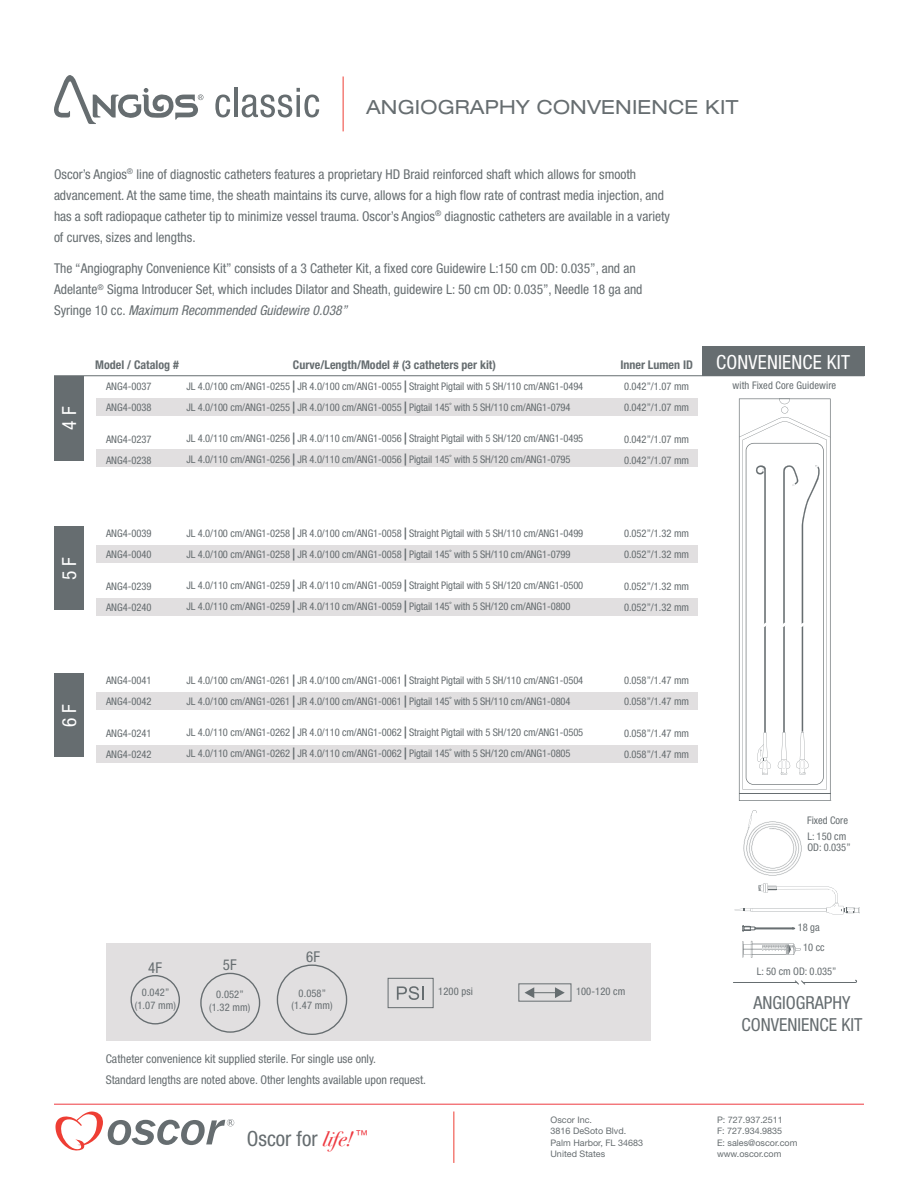
<style>
.page{position:relative;width:918px;height:1188px;background:#fff}
.page>*{position:absolute;margin:0;border:0;box-sizing:border-box;transform-origin:0 0}
.t1{font:condensed 21px "Helvetica Neue";color:#666d70}
.t2{font:expanded 19.5px "Helvetica Neue";letter-spacing:.01em;color:#666d70}
.t3{font:condensed 19.5px "Helvetica Neue";letter-spacing:.01em;color:#fff}
.t4{font:condensed 18px "Helvetica Neue";color:#666d70}
.t5{font:condensed 15px "Helvetica Neue";color:#666d70}
.t6{font:condensed 13.5px/21px "Helvetica Neue";color:#666d70}
.t7{font:condensed 12px "Helvetica Neue";color:#666d70}
.t8{font:700 condensed 12px "Helvetica Neue";color:#666d70}
.t9{font:condensed 10.5px "Helvetica Neue";letter-spacing:-.01em;color:#666d70}
.t10{font:condensed 10.5px "Helvetica Neue";letter-spacing:.01em;color:#666d70}
.t11{font:9px "Helvetica Neue";color:#666d70}
.s1{font-style:italic}
.s2{font-weight:700;font-stretch:normal;font-size:12px}
.s3{font-family:"Bodoni Svty Two ITCTT Book Ita";font-stretch:normal;color:#ee3a41}
</style>
<div class="page">
<div style="left:96px;top:398px;width:602px;height:18px;background:#e1dfe0"></div>
<div style="left:96px;top:449px;width:602px;height:18px;background:#e1dfe0"></div>
<div style="left:96px;top:545px;width:602px;height:18px;background:#e1dfe0"></div>
<div style="left:96px;top:598px;width:602px;height:18px;background:#e1dfe0"></div>
<div style="left:96px;top:692px;width:602px;height:18px;background:#e1dfe0"></div>
<div style="left:96px;top:745px;width:602px;height:18px;background:#e1dfe0"></div>
<svg style="left:55px;top:1111px;width:179px;height:40px"></svg>
<hr style="left:54px;top:1104px;width:810px;height:1px;background:#ee3a41">
<hr style="left:454px;top:1112px;width:1px;height:51px;background:#ee3e34">
<svg style="left:743px;top:810px;width:59px;height:66px"></svg>
<svg style="left:735px;top:883px;width:125px;height:31px"></svg>
<hr style="left:733px;top:982px;width:64px;height:1px;background:#666d70">
<hr style="left:803px;top:982px;width:52px;height:1px;background:#666d70">
<svg style="left:795px;top:980px;width:10px;height:5px"></svg>
<svg style="left:739px;top:399px;width:92px;height:402px"></svg>
<svg style="left:742px;top:925px;width:53px;height:7px"></svg>
<svg style="left:742px;top:941px;width:58px;height:17px"></svg>
<hr style="left:54px;top:375px;width:810px;height:1px;background:#666d70">
<div style="left:54px;top:376px;width:29px;height:84px;background:#666d70"></div>
<div style="left:54px;top:526px;width:29px;height:84px;background:#666d70"></div>
<div style="left:54px;top:674px;width:29px;height:84px;background:#666d70"></div>
<hr style="left:343px;top:76px;width:1px;height:55px;background:#ee3e34">
<svg style="left:215px;top:95px;width:15px;height:22px"></svg>
<hr style="left:234px;top:88px;width:3px;height:29px;background:#666d70">
<svg style="left:242px;top:88px;width:77px;height:29px"></svg>
<svg style="left:54px;top:75px;width:149px;height:49px"></svg>
<div style="left:107px;top:944px;width:544px;height:97px;background:#e1dfe0"></div>
<div style="left:130px;top:975px;width:50px;height:50px;border:1px solid #666d70;border-radius:50%"></div>
<div style="left:200px;top:973px;width:60px;height:60px;border:1px solid #666d70;border-radius:50%"></div>
<div style="left:277px;top:964px;width:70px;height:71px;border:1px solid #666d70;border-radius:50%"></div>
<div style="left:388px;top:978px;width:45px;height:30px;border:1px solid #666d70"></div>
<svg style="left:397px;top:986px;width:27px;height:14px"></svg>
<svg style="left:518px;top:983px;width:54px;height:19px"></svg>
<div style="left:702px;top:347px;width:162px;height:29px;background:#666d70"></div>
<p class="t2" style="left:366px;top:95px;width:374px">ANGIOGRAPHY CONVENIENCE KIT</p>
<p class="t6" style="left:54px;top:163px;width:618px">Oscor’s Angios<sup>®</sup> line of diagnostic catheters features a proprietary HD Braid reinforced shaft which allows for smooth advancement. At the same time, the sheath maintains its curve, allows for a high flow rate of contrast media injection, and has a soft radiopaque catheter tip to minimize vessel trauma. Oscor’s Angios<sup>®</sup> diagnostic catheters are available in a variety of curves, sizes and lengths.</p>
<p class="t6" style="left:54px;top:258px;width:590px">The “Angiography Convenience Kit” consists of a 3 Catheter Kit, a fixed core Guidewire L:150 cm OD: 0.035”, and an<br>Adelante<sup>®</sup> Sigma Introducer Set, which includes Dilator and Sheath, guidewire L: 50 cm OD: 0.035”, Needle 18 ga and<br>Syringe 10 cc. <span class="s1">Maximum Recommended Guidewire 0.038”</span></p>
<p class="t3" style="left:58px;top:430px;width:25px;rotate:-90deg">4 F</p>
<p class="t8" style="left:95px;top:357px;width:85px">Model / Catalog #</p>
<p class="t8" style="left:293px;top:357px;width:205px">Curve/Length/Model # (3 catheters per kit)</p>
<p class="t8" style="left:620px;top:357px;width:74px">Inner Lumen ID</p>
<p class="t9" style="left:106px;top:381px;width:47px">ANG4-0037</p>
<p class="t9" style="left:106px;top:402px;width:47px">ANG4-0038</p>
<p class="t9" style="left:106px;top:433px;width:47px">ANG4-0237</p>
<p class="t9" style="left:106px;top:454px;width:47px">ANG4-0238</p>
<p class="t9" style="left:186px;top:380px;width:398px">JL 4.0/100 cm/ANG1-0255 <span class="s2">|</span> JR 4.0/100 cm/ANG1-0055 <span class="s2">|</span> Straight Pigtail with 5 SH/110 cm/ANG1-0494</p>
<p class="t9" style="left:187px;top:401px;width:386px">JL 4.0/100 cm/ANG1-0255 <span class="s2">|</span> JR 4.0/100 cm/ANG1-0055 <span class="s2">|</span> Pigtail 145˚ with 5 SH/110 cm/ANG1-0794</p>
<p class="t9" style="left:187px;top:432px;width:398px">JL 4.0/110 cm/ANG1-0256 <span class="s2">|</span> JR 4.0/110 cm/ANG1-0056 <span class="s2">|</span> Straight Pigtail with 5 SH/120 cm/ANG1-0495</p>
<p class="t9" style="left:187px;top:453px;width:386px">JL 4.0/110 cm/ANG1-0256 <span class="s2">|</span> JR 4.0/110 cm/ANG1-0056 <span class="s2">|</span> Pigtail 145˚ with 5 SH/120 cm/ANG1-0795</p>
<p class="t9" style="left:624px;top:381px;width:67px">0.042”/1.07 mm</p>
<p class="t9" style="left:624px;top:402px;width:67px">0.042”/1.07 mm</p>
<p class="t9" style="left:624px;top:433px;width:67px">0.042”/1.07 mm</p>
<p class="t9" style="left:624px;top:454px;width:67px">0.042”/1.07 mm</p>
<p class="t3" style="left:58px;top:580px;width:25px;rotate:-90deg">5 F</p>
<p class="t9" style="left:106px;top:528px;width:47px">ANG4-0039</p>
<p class="t9" style="left:106px;top:549px;width:47px">ANG4-0040</p>
<p class="t9" style="left:106px;top:580px;width:47px">ANG4-0239</p>
<p class="t9" style="left:106px;top:601px;width:47px">ANG4-0240</p>
<p class="t9" style="left:187px;top:527px;width:398px">JL 4.0/100 cm/ANG1-0258 <span class="s2">|</span> JR 4.0/100 cm/ANG1-0058 <span class="s2">|</span> Straight Pigtail with 5 SH/110 cm/ANG1-0499</p>
<p class="t9" style="left:187px;top:548px;width:386px">JL 4.0/100 cm/ANG1-0258 <span class="s2">|</span> JR 4.0/100 cm/ANG1-0058 <span class="s2">|</span> Pigtail 145˚ with 5 SH/110 cm/ANG1-0799</p>
<p class="t9" style="left:187px;top:579px;width:398px">JL 4.0/110 cm/ANG1-0259 <span class="s2">|</span> JR 4.0/110 cm/ANG1-0059 <span class="s2">|</span> Straight Pigtail with 5 SH/120 cm/ANG1-0500</p>
<p class="t9" style="left:187px;top:600px;width:386px">JL 4.0/110 cm/ANG1-0259 <span class="s2">|</span> JR 4.0/110 cm/ANG1-0059 <span class="s2">|</span> Pigtail 145˚ with 5 SH/120 cm/ANG1-0800</p>
<p class="t9" style="left:624px;top:528px;width:67px">0.052”/1.32 mm</p>
<p class="t9" style="left:624px;top:549px;width:67px">0.052”/1.32 mm</p>
<p class="t9" style="left:624px;top:580px;width:67px">0.052”/1.32 mm</p>
<p class="t9" style="left:624px;top:601px;width:67px">0.052”/1.32 mm</p>
<p class="t3" style="left:58px;top:727px;width:25px;rotate:-90deg">6 F</p>
<p class="t9" style="left:106px;top:675px;width:47px">ANG4-0041</p>
<p class="t9" style="left:106px;top:696px;width:47px">ANG4-0042</p>
<p class="t9" style="left:106px;top:727px;width:47px">ANG4-0241</p>
<p class="t9" style="left:106px;top:748px;width:47px">ANG4-0242</p>
<p class="t9" style="left:187px;top:674px;width:398px">JL 4.0/100 cm/ANG1-0261 <span class="s2">|</span> JR 4.0/100 cm/ANG1-0061 <span class="s2">|</span> Straight Pigtail with 5 SH/110 cm/ANG1-0504</p>
<p class="t9" style="left:187px;top:695px;width:386px">JL 4.0/100 cm/ANG1-0261 <span class="s2">|</span> JR 4.0/100 cm/ANG1-0061 <span class="s2">|</span> Pigtail 145˚ with 5 SH/110 cm/ANG1-0804</p>
<p class="t9" style="left:187px;top:726px;width:398px">JL 4.0/110 cm/ANG1-0262 <span class="s2">|</span> JR 4.0/110 cm/ANG1-0062 <span class="s2">|</span> Straight Pigtail with 5 SH/120 cm/ANG1-0505</p>
<p class="t9" style="left:187px;top:747px;width:386px">JL 4.0/110 cm/ANG1-0262 <span class="s2">|</span> JR 4.0/110 cm/ANG1-0062 <span class="s2">|</span> Pigtail 145˚ with 5 SH/120 cm/ANG1-0805</p>
<p class="t9" style="left:624px;top:675px;width:67px">0.058”/1.47 mm</p>
<p class="t9" style="left:624px;top:696px;width:67px">0.058”/1.47 mm</p>
<p class="t9" style="left:624px;top:727px;width:67px">0.058”/1.47 mm</p>
<p class="t9" style="left:624px;top:748px;width:67px">0.058”/1.47 mm</p>
<p class="t3" style="left:716px;top:351px;width:135px">CONVENIENCE KIT</p>
<p class="t10" style="left:733px;top:379px;width:105px">with Fixed Core Guidewire</p>
<p class="t9" style="left:807px;top:814px;width:42px">Fixed Core</p>
<p class="t9" style="left:807px;top:830px;width:41px">L: 150 cm</p>
<p class="t9" style="left:807px;top:841px;width:45px">OD: 0.035”</p>
<p class="t5" style="left:148px;top:959px;width:15px">4F</p>
<p class="t9" style="left:142px;top:987px;width:29px">0.042”</p>
<p class="t9" style="left:135px;top:999px;width:43px">(1.07 mm)</p>
<p class="t5" style="left:223px;top:956px;width:15px">5F</p>
<p class="t9" style="left:216px;top:988px;width:29px">0.052”</p>
<p class="t9" style="left:209px;top:1001px;width:43px">(1.32 mm)</p>
<p class="t5" style="left:306px;top:948px;width:15px">6F</p>
<p class="t9" style="left:299px;top:987px;width:29px">0.058”</p>
<p class="t9" style="left:292px;top:1000px;width:43px">(1.47 mm)</p>
<p class="t9" style="left:438px;top:985px;width:36px">1200 psi</p>
<p class="t9" style="left:576px;top:985px;width:51px">100-120 cm</p>
<p class="t7" style="left:106px;top:1052px;width:272px">Catheter convenience kit supplied sterile. For single use only.</p>
<p class="t7" style="left:106px;top:1073px;width:322px">Standard lengths are noted above. Other lenghts available upon request.</p>
<p class="t1" style="left:247px;top:1126px;width:123px">Oscor for <span class="s3">life!</span> <sup>™</sup></p>
<p class="t11" style="left:550px;top:1115px;width:43px">Oscor Inc.</p>
<p class="t11" style="left:550px;top:1126px;width:77px">3816 DeSoto Blvd.</p>
<p class="t11" style="left:550px;top:1137px;width:94px">Palm Harbor, FL 34683</p>
<p class="t11" style="left:550px;top:1148px;width:56px">United States</p>
<p class="t9" style="left:798px;top:921px;width:24px">18 ga</p>
<p class="t9" style="left:803px;top:942px;width:23px">10 cc</p>
<p class="t9" style="left:757px;top:965px;width:81px">L: 50 cm OD: 0.035”</p>
<p class="t4" style="left:754px;top:992px;width:99px">ANGIOGRAPHY</p>
<p class="t4" style="left:742px;top:1014px;width:123px">CONVENIENCE KIT</p>
<p class="t11" style="left:717px;top:1115px;width:67px">P: 727.937.2511</p>
<p class="t11" style="left:717px;top:1126px;width:67px">F: 727.934.9835</p>
<p class="t11" style="left:717px;top:1137px;width:82px">E: sales@oscor.com</p>
<p class="t11" style="left:717px;top:1148px;width:66px">www.oscor.com</p>
</div>
